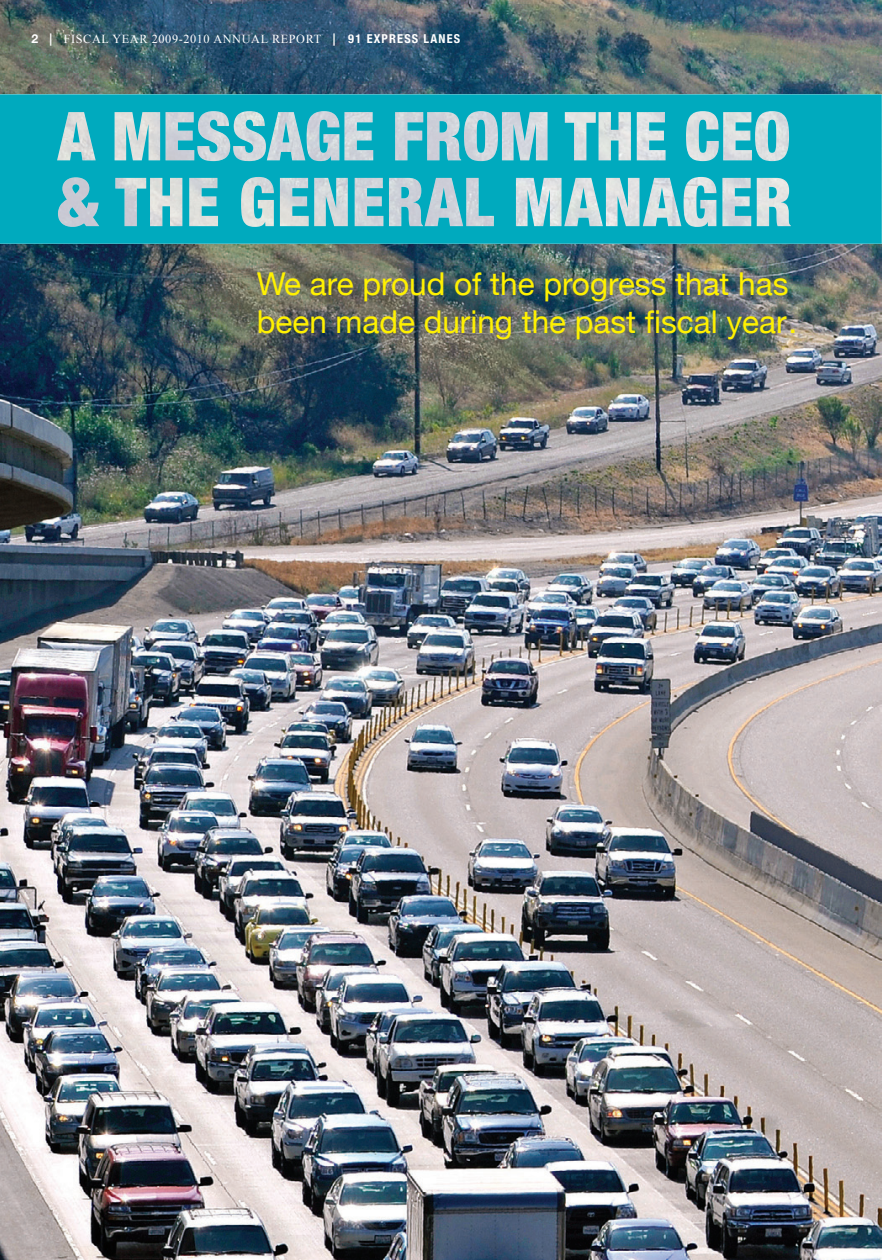
<style>
.page{position:relative;width:882px;height:1260px;background:#fff}
.page>*{position:absolute;margin:0;border:0;box-sizing:border-box;transform-origin:0 0}
.t1{font:31.5px/37.8px "Helvetica Neue";color:#fff101}
.t2{font:12.25px "Times New Roman";letter-spacing:.05em;color:#fff}
.t3{font:700 condensed 12.25px "Helvetica Neue";letter-spacing:.1em;color:#fff}
.s1{font-family:"Helvetica Neue";font-weight:700}
.s2{font-family:"Helvetica Neue";font-weight:500}
.s3{font-weight:500;font-stretch:normal}
</style>
<div class="page">
<img style="left:0;top:0;width:882px;height:1260px">
<img style="left:0;top:94px;width:882px;height:150px">
<img style="left:440px;top:188px;width:7px;height:20px">
<svg style="left:401px;top:187px;width:8px;height:11px"></svg>
<img style="left:580px;top:188px;width:7px;height:20px">
<img style="left:283px;top:122px;width:6px;height:20px">
<img style="left:659px;top:188px;width:6px;height:20px">
<img style="left:477px;top:120px;width:8px;height:33px">
<svg style="left:72px;top:184px;width:7px;height:10px"></svg>
<img style="left:73px;top:122px;width:7px;height:20px">
<svg style="left:440px;top:121px;width:7px;height:12px"></svg>
<svg style="left:70px;top:207px;width:9px;height:11px"></svg>
<svg style="left:769px;top:187px;width:8px;height:11px"></svg>
<img style="left:768px;top:120px;width:8px;height:33px">
<p class="t2" style="left:32px;top:31px;width:291px"><span class="s1">2</span> <span class="s2">|</span> FISCAL YEAR 2009-2010 ANNUAL REPORT</p>
<p class="t3" style="left:333px;top:32px;width:129px"><span class="s3">|</span> 91 EXPRESS LANES</p>
<h1 class="t1" style="left:257px;top:265px;width:542px">We are proud of the progress that has been made during the past fiscal year.</h1>
</div>
